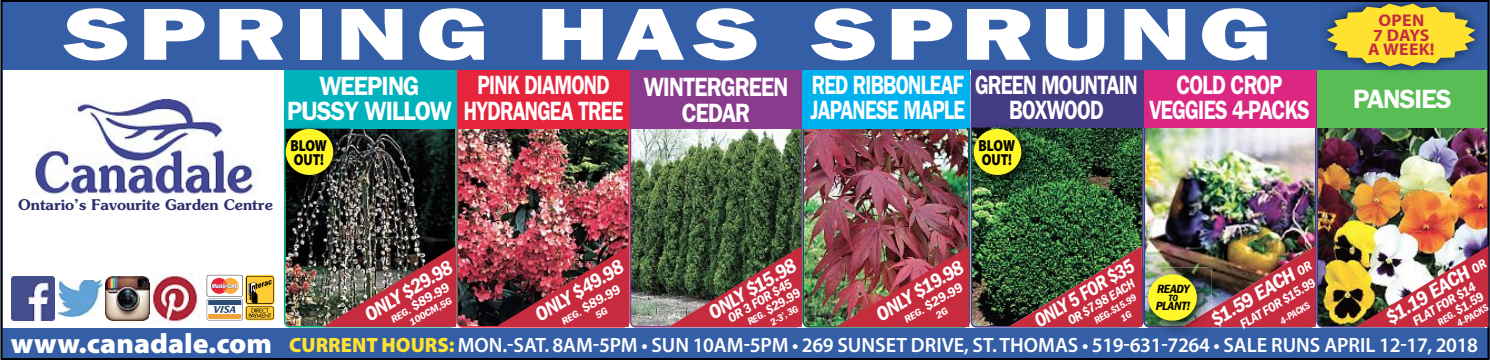
<style>
.page{position:relative;width:1490px;height:360px;background:#fff}
.page>*{position:absolute;margin:0;border:0;box-sizing:border-box;transform-origin:0 0}
.t1{font:74px "ITC Franklin Gothic Std Hvy";letter-spacing:.08em;color:#fff;scale:1.4 1}
.t2{font:600 26.6px/25.4px "ITC Franklin Gothic Std";letter-spacing:-.04em;color:#fff;scale:.76 1}
.t3{font:600 26.6px/25.6px "ITC Franklin Gothic Std";letter-spacing:-.04em;color:#fff;text-align:center;scale:.79 1}
.t4{font:600 26.6px/25.6px "ITC Franklin Gothic Std";letter-spacing:-.04em;color:#fff;text-align:center;scale:.85 1}
.t5{font:600 26.6px "ITC Franklin Gothic Std";letter-spacing:-.04em;color:#fff}
.t6{font:600 26.6px "ITC Franklin Gothic Std";letter-spacing:-.04em;color:#fff;scale:.93 1}
.t7{font:600 20.8px "Myriad Pro";color:#fff}
.t8{font:20.4px "ITC Franklin Gothic Std Dm Cd It";color:#fff;scale:1.07 1}
.t9{font:20.4px "ITC Franklin Gothic Std Dm Cd It";color:#fff;scale:1.11 1}
.t10{font:20.4px "ITC Franklin Gothic Std Dm Cd It";color:#fff}
.t11{font:700 17px/14.4px "Myriad Pro";letter-spacing:.02em;color:#c62c3e;text-align:center;scale:1.04 1}
.t12{font:900 16px/14px "Myriad Pro";color:#000;scale:.83 1}
.t13{font:600 14.8px "Souvenir Std";color:#2d316c}
.t14{font:13.6px "ITC Franklin Gothic Std Dm Cd It";color:#fff;scale:1.07 1}
.t15{font:13.6px "ITC Franklin Gothic Std Dm Cd It";color:#fff;scale:1.19 1}
.t16{font:13.6px "ITC Franklin Gothic Std Dm Cd It";color:#fff;scale:1.04 1}
.t17{font:13.6px "ITC Franklin Gothic Std Dm Cd It";color:#fff}
.t18{font:12.4px "ITC Franklin Gothic Std Dm Cd It";letter-spacing:-.025em;color:#000;scale:1.08 1}
.t19{font:10.2px "ITC Franklin Gothic Std Dm Cd It";color:#fff;scale:1.07 1}
.t20{font:10.2px "ITC Franklin Gothic Std Dm Cd It";color:#fff;scale:1.19 1}
.t21{font:10.2px "ITC Franklin Gothic Std Dm Cd It";color:#fff}
.t22{font:9.4px "ITC Franklin Gothic Std Dm Cd It";color:#000;scale:1.08 1}
.s1{font-size:10.2px}
.s2{font-size:13.6px}
.s3{color:#fafafa}
.s4{font-weight:900;font-size:28px}
.s5{font-weight:900;color:#ffe22f}
</style>
<div class="page">
<img style="left:970px;top:127px;width:173px;height:201px">
<div style="left:970px;top:70px;width:173px;height:57px;background:#443c84"></div>
<img style="left:1143px;top:127px;width:173px;height:201px">
<div style="left:1143px;top:70px;width:173px;height:57px;background:#db2781"></div>
<img style="left:1316px;top:127px;width:170px;height:201px">
<div style="left:1316px;top:70px;width:173px;height:57px;background:#58bd55"></div>
<img style="left:458px;top:129px;width:169px;height:197px">
<div style="left:456px;top:70px;width:173px;height:59px;background:#e6243c"></div>
<img style="left:631px;top:129px;width:169px;height:197px">
<div style="left:629px;top:104px;width:173px;height:224px;border:1px solid #893c8d;border-radius:5px"></div>
<div style="left:629px;top:70px;width:173px;height:59px;background:#893c8d"></div>
<img style="left:802px;top:128px;width:167px;height:200px">
<div style="left:802px;top:70px;width:167px;height:58px;background:#00b1f0"></div>
<div style="left:3px;top:0;width:1486px;height:70px;background:#345ea6"></div>
<svg style="left:245px;top:275px;width:29px;height:30px"></svg>
<svg style="left:245px;top:306px;width:29px;height:14px"></svg>
<svg style="left:207px;top:275px;width:66px;height:46px"></svg>
<img style="left:30px;top:100px;width:228px;height:95px">
<div style="left:1px;top:328px;width:1488px;height:30px;background:#345ea6"></div>
<img style="left:1325px;top:3px;width:152px;height:67px">
<img style="left:1388px;top:70px;width:27px;height:1px">
<svg style="left:1326px;top:4px;width:149px;height:62px;background:#c4b94a"></svg>
<img style="left:284px;top:104px;width:173px;height:224px">
<div style="left:284px;top:70px;width:172px;height:59px;background:#00b2bb"></div>
<img style="left:11px;top:277px;width:44px;height:43px">
<img style="left:149px;top:273px;width:51px;height:51px">
<img style="left:58px;top:280px;width:45px;height:37px">
<img style="left:106px;top:277px;width:44px;height:44px">
<div style="left:1px;top:0;width:1488px;height:360px;border:2px solid #000"></div>
<svg style="left:323px;top:246px;width:133px;height:81px;background:#8f4348"></svg>
<svg style="left:668px;top:246px;width:133px;height:81px;background:#83403d"></svg>
<img style="left:1354px;top:246px;width:134px;height:81px">
<img style="left:1143px;top:267px;width:68px;height:61px">
<img style="left:1182px;top:246px;width:133px;height:81px">
<div style="left:1147px;top:274px;width:49px;height:47px;background:#fff728;border-radius:50%"></div>
<img style="left:282px;top:122px;width:66px;height:68px">
<div style="left:286px;top:129px;width:47px;height:46px;background:#fff728;border-radius:50%"></div>
<img style="left:969px;top:122px;width:67px;height:68px">
<img style="left:966px;top:128px;width:3px;height:62px">
<div style="left:973px;top:129px;width:48px;height:46px;background:#fff728;border-radius:50%"></div>
<img style="left:495px;top:246px;width:133px;height:81px">
<img style="left:1008px;top:246px;width:136px;height:81px">
<img style="left:836px;top:246px;width:133px;height:81px">
<h1 class="t1" style="left:62px;top:9px;width:864px">SPRING HAS SPRUNG</h1>
<p class="t2" style="left:287px;top:75px;width:444px;text-indent:190px">PINK DIAMOND<br>PUSSY WILLOW HYDRANGEA TREE</p>
<p class="t4" style="left:643px;top:77px;width:172px">WINTERGREEN<br>CEDAR</p>
<p class="t6" style="left:319px;top:77px;width:109px">WEEPING</p>
<p class="t2" style="left:1009px;top:74px;width:171px;text-indent:-197px">RED RIBBONLEAF GREEN MOUNTAIN<br>BOXWOOD</p>
<p class="t3" style="left:1148px;top:74px;width:205px">COLD CROP<br>VEGGIES 4-PACKS</p>
<p class="t2" style="left:810px;top:100px;width:205px">JAPANESE MAPLE</p>
<p class="t13" style="left:18px;top:196px;width:256px">Ontario’s Favourite Garden Centre</p>
<p class="t12" style="left:290px;top:140px;width:45px">BLOW<br>OUT!</p>
<p class="t12" style="left:978px;top:140px;width:45px">BLOW<br>OUT!</p>
<p class="t11" style="left:1372px;top:15px;width:56px">OPEN<br>7 DAYS</p>
<p class="t11" style="left:1367px;top:44px;width:65px">A WEEK!</p>
<p class="t5" style="left:1352px;top:90px;width:100px">PANSIES</p>
<p class="t8" style="left:362px;top:310px;width:94px;rotate:-31deg">ONLY $29.98</p>
<p class="t15" style="left:389px;top:315px;width:58px;rotate:-30deg"><span class="s1">REG.</span> $89.99</p>
<p class="t20" style="left:408px;top:320px;width:42px;rotate:-30deg">100CM,5G</p>
<p class="t8" style="left:533px;top:310px;width:95px;rotate:-31deg">ONLY $49.98</p>
<p class="t15" style="left:559px;top:317px;width:58px;rotate:-30deg"><span class="s1">REG.</span> $89.99</p>
<p class="t8" style="left:706px;top:308px;width:94px;rotate:-31deg">ONLY $15.98</p>
<p class="t14" style="left:726px;top:315px;width:69px;rotate:-31deg">OR 3 FOR $45</p>
<p class="t14" style="left:745px;top:317px;width:57px;rotate:-30deg"><span class="s1">REG.</span> $29.99</p>
<p class="t19" style="left:769px;top:320px;width:30px;rotate:-30deg">2-3’, 3G</p>
<p class="t10" style="left:1032px;top:316px;width:115px;rotate:-31deg">ONLY 5 FOR $35</p>
<p class="t9" style="left:1383px;top:313px;width:103px;rotate:-31deg">$1.19 EACH <span class="s2">OR</span></p>
<p class="t8" style="left:874px;top:310px;width:94px;rotate:-31deg">ONLY $19.98</p>
<p class="t9" style="left:1208px;top:315px;width:104px;rotate:-31deg"><span class="s3">$1</span>.59 EACH <span class="s2">OR</span></p>
<p class="t16" style="left:1238px;top:321px;width:84px;rotate:-31deg">FLAT FOR $15.99</p>
<p class="t17" style="left:1066px;top:318px;width:77px;rotate:-31deg">OR $7.98 EACH</p>
<p class="t14" style="left:1410px;top:318px;width:68px;rotate:-31deg">FLAT FOR $14</p>
<p class="t15" style="left:902px;top:315px;width:57px;rotate:-30deg"><span class="s1">REG.</span> $29.99</p>
<p class="t18" style="left:1156px;top:285px;width:32px">READY</p>
<p class="t22" style="left:1168px;top:294px;width:10px">TO</p>
<p class="t18" style="left:1155px;top:301px;width:34px">PLANT!</p>
<p class="t19" style="left:1093px;top:318px;width:46px;rotate:-31deg">REG.$15.99</p>
<p class="t14" style="left:1435px;top:318px;width:50px;rotate:-30deg"><span class="s1">REG.</span> $1.59</p>
<p class="t21" style="left:1278px;top:319px;width:35px;rotate:-31deg">4-PACKS</p>
<p class="t19" style="left:1455px;top:321px;width:34px;rotate:-30deg">4-PACKS</p>
<p class="t7" style="left:11px;top:338px;width:1468px"><span class="s4">www.canadale.com</span> <span class="s5">CURRENT HOURS:</span> MON.-SAT. 8AM-5PM • SUN 10AM-5PM • 269 SUNSET DRIVE, ST. THOMAS • 519-631-7264 • SALE RUNS APRIL 12-17, 2018</p>
</div>
